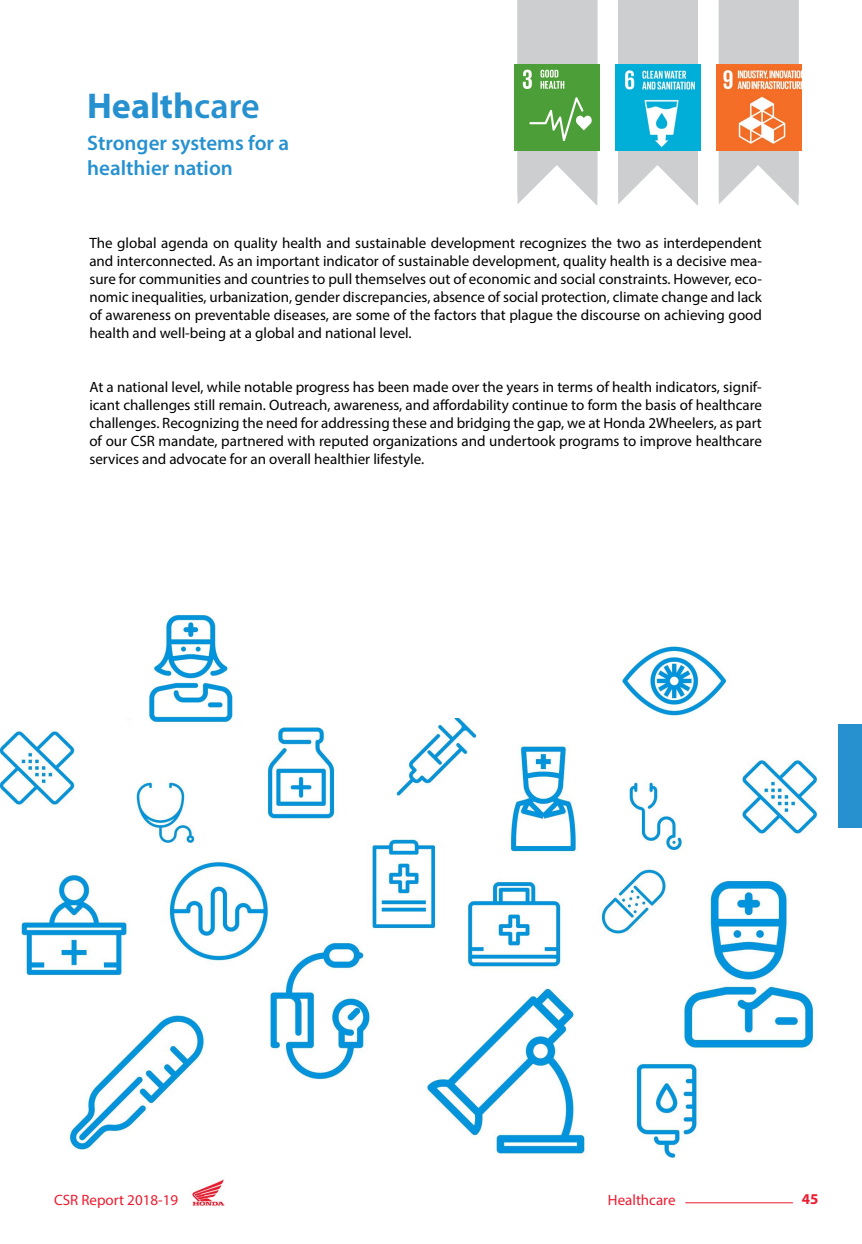
<style>
.page{position:relative;width:862px;height:1244px;background:#fff}
.page>*{position:absolute;margin:0;border:0;box-sizing:border-box;transform-origin:0 0}
.t1{font:700 36px "Myriad Pro";color:#2791d0}
.t2{font:600 21px/25.2px "Myriad Pro";color:#2791d0}
.t3{font:15px/18px "Myriad Pro";color:#000;text-align:justify}
.t4{font:15px "Myriad Pro";color:#ed1b2f}
.t5{font:700 15px "Myriad Pro";color:#ed1b2f}
.s1{font-weight:600}
</style>
<div class="page">
<svg style="left:718px;top:0;width:80px;height:205px"></svg>
<svg style="left:617px;top:0;width:80px;height:205px"></svg>
<svg style="left:517px;top:0;width:80px;height:205px"></svg>
<img style="left:716px;top:64px;width:84px;height:86px">
<img style="left:615px;top:64px;width:85px;height:86px">
<img style="left:514px;top:64px;width:85px;height:86px">
<img style="left:0;top:718px;width:818px;height:441px">
<img style="left:132px;top:614px;width:107px;height:142px">
<img style="left:615px;top:646px;width:151px;height:110px">
<div style="left:837px;top:724px;width:24px;height:104px;background:#2791d0"></div>
<hr style="left:685px;top:1202px;width:107px;height:1px;background:#ed1b2f">
<img style="left:192px;top:1179px;width:33px;height:27px">
<h1 class="t1" style="left:87px;top:82px;width:174px">Health<span class="s1">care</span></h1>
<h2 class="t2" style="left:87px;top:129px;width:203px">Stronger systems for a healthier nation</h2>
<p class="t3" style="left:89px;top:233px;width:673px">The global agenda on quality health and sustainable development recognizes the two as interdependent and interconnected. As an important indicator of sustainable development, quality health is a decisive mea&shy;sure for communities and countries to pull themselves out of economic and social constraints. However, eco&shy;nomic inequalities, urbanization, gender discrepancies, absence of social protection, climate change and lack of awareness on preventable diseases, are some of the factors that plague the discourse on achieving good health and well-being at a global and national level.</p>
<p class="t3" style="left:89px;top:377px;width:673px">At a national level, while notable progress has been made over the years in terms of health indicators, signif&shy;icant challenges still remain. Outreach, awareness, and affordability continue to form the basis of healthcare challenges. Recognizing the need for addressing these and bridging the gap, we at Honda 2Wheelers, as part of our CSR mandate, partnered with reputed organizations and undertook programs to improve healthcare services and advocate for an overall healthier lifestyle.</p>
<p class="t4" style="left:54px;top:1190px;width:125px">CSR Report 2018-19</p>
<p class="t4" style="left:607px;top:1190px;width:69px">Healthcare</p>
<p class="t5" style="left:801px;top:1189px;width:18px">45</p>
</div>
